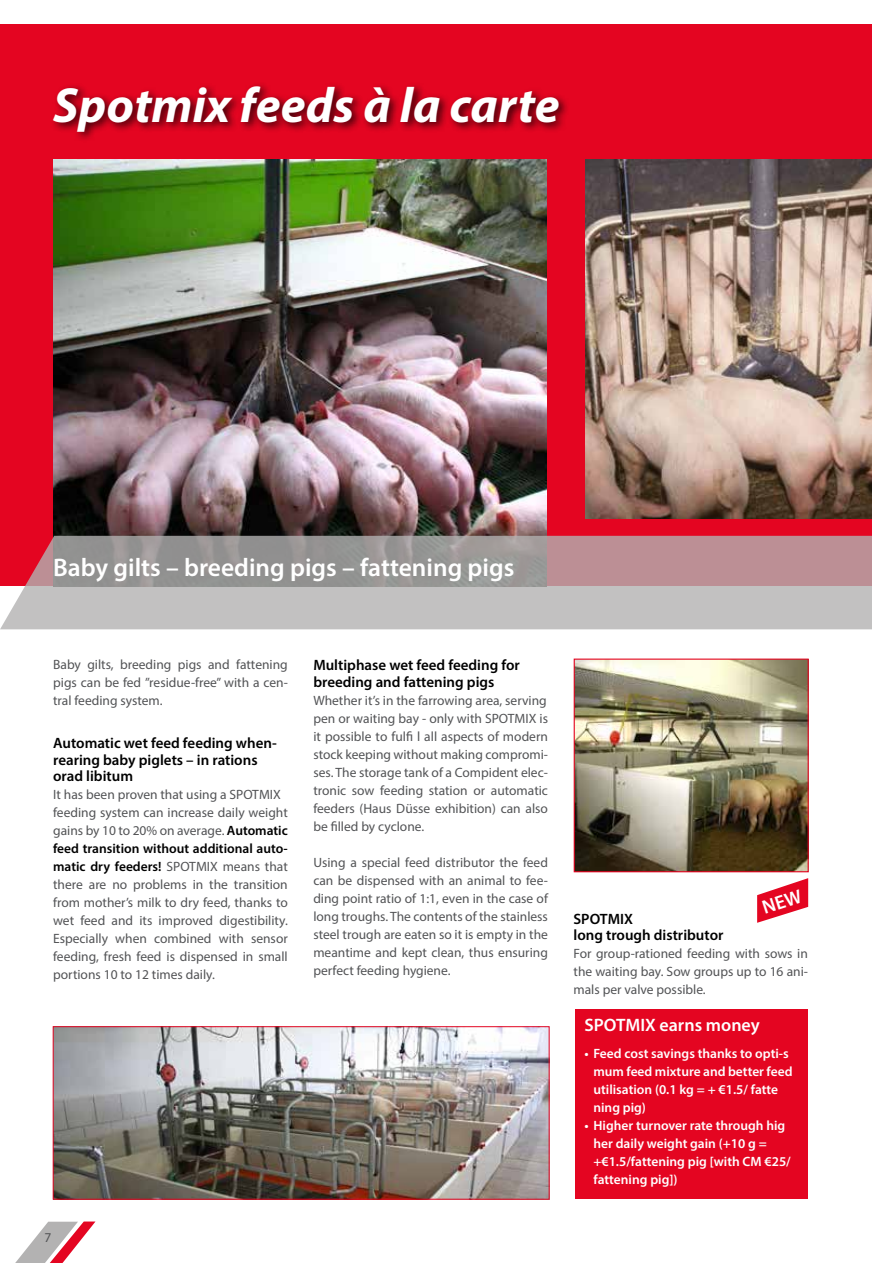
<style>
.page{position:relative;width:872px;height:1263px;background:#fff}
.page>*{position:absolute;margin:0;border:0;box-sizing:border-box;transform-origin:0 0}
.t1{font:italic 700 49.5px "Myriad Pro";color:#fff}
.t2{font:600 25.5px "Myriad Pro";color:#fff}
.t3{font:600 18px "Myriad Pro";color:#fff}
.t4{font:600 15px/16.5px "Myriad Pro";color:#000}
.t5{font:13.5px/18px "Myriad Pro";color:#525355;text-align:justify}
.t6{font:600 13.5px/18px "Myriad Pro";color:#fff}
.s1{font-weight:600;color:#000}
</style>
<div class="page">
<svg style="left:15px;top:1221px;width:80px;height:42px"></svg>
<div style="left:0;top:25px;width:872px;height:561px;background:#e40521"></div>
<div style="left:50px;top:81px;width:520px;height:62px;background:#000;opacity:.75"></div>
<img style="left:585px;top:159px;width:287px;height:360px">
<img style="left:53px;top:159px;width:493px;height:377px">
<svg style="left:0;top:536px;width:872px;height:93px;background:#b4a4a6"></svg>
<img style="left:575px;top:660px;width:231px;height:210px">
<div style="left:573px;top:658px;width:235px;height:214px;border:1px solid #e40521"></div>
<img style="left:55px;top:1028px;width:492px;height:169px">
<div style="left:53px;top:1026px;width:496px;height:173px;border:1px solid #e40521"></div>
<div style="left:575px;top:1009px;width:232px;height:190px;background:#e40521"></div>
<svg style="left:757px;top:878px;width:51px;height:45px"></svg>
<h1 class="t1" style="left:53px;top:73px;width:508px">Spotmix feeds à la carte</h1>
<h2 class="t2" style="left:53px;top:551px;width:462px">Baby gilts – breeding pigs – fattening pigs</h2>
<p class="t5" style="left:53px;top:655px;width:236px">Baby gilts, breeding pigs and fattening pigs can be fed ”residue-free” with a cen&shy;tral feeding system.</p>
<p class="t4" style="left:53px;top:735px;width:225px">Automatic wet feed feeding when&shy;rearing baby piglets – in rations orad libitum</p>
<p class="t5" style="left:53px;top:785px;width:236px;text-align:left">It has been proven that using a SPOTMIX feeding system can increase daily weight gains by 10 to 20% on average. <span class="s1">Automatic feed transition without additional auto&shy;matic dry feeders!</span> SPOTMIX means that there are no problems in the transition from mother’s milk to dry feed, thanks to wet feed and its improved digestibility.<br>Especially when combined with sensor feeding, fresh feed is dispensed in small portions 10 to 12 times daily.</p>
<p class="t5" style="left:45px;top:1228px;width:8px">7</p>
<p class="t4" style="left:313px;top:657px;width:208px">Multiphase wet feed feeding for breeding and fattening pigs</p>
<p class="t5" style="left:313px;top:691px;width:236px">Whether it’s in the farrowing area, serving pen or waiting bay - only with SPOTMIX is it possible to fulfi l all aspects of modern stock keeping without making compromi&shy;ses. The storage tank of a Compident elec&shy;tronic sow feeding station or automatic feeders (Haus Düsse exhibition) can also be filled by cyclone.</p>
<p class="t5" style="left:313px;top:853px;width:236px">Using a special feed distributor the feed can be dispensed with an animal to fee&shy;ding point ratio of 1:1, even in the case of long troughs. The contents of the stainless steel trough are eaten so it is empty in the meantime and kept clean, thus ensuring perfect feeding hygiene.</p>
<p class="t4" style="left:573px;top:910px;width:151px">SPOTMIX<br>long trough distributor</p>
<p class="t5" style="left:573px;top:944px;width:236px">For group-rationed feeding with sows in the waiting bay. Sow groups up to 16 ani&shy;mals per valve possible.</p>
<h3 class="t3" style="left:584px;top:1014px;width:177px">SPOTMIX earns money</h3>
<p class="t6" style="left:593px;top:1044px;width:201px;text-indent:-9px">• Feed cost savings thanks to opti-s mum feed mixture and better feed utilisation (0.1 kg = + €1.5/ fatte ning pig)</p>
<p class="t6" style="left:593px;top:1116px;width:199px;text-indent:-9px">• Higher turnover rate through hig her daily weight gain (+10 g = +€1.5/fattening pig [with CM €25/ fattening pig])</p>
</div>
